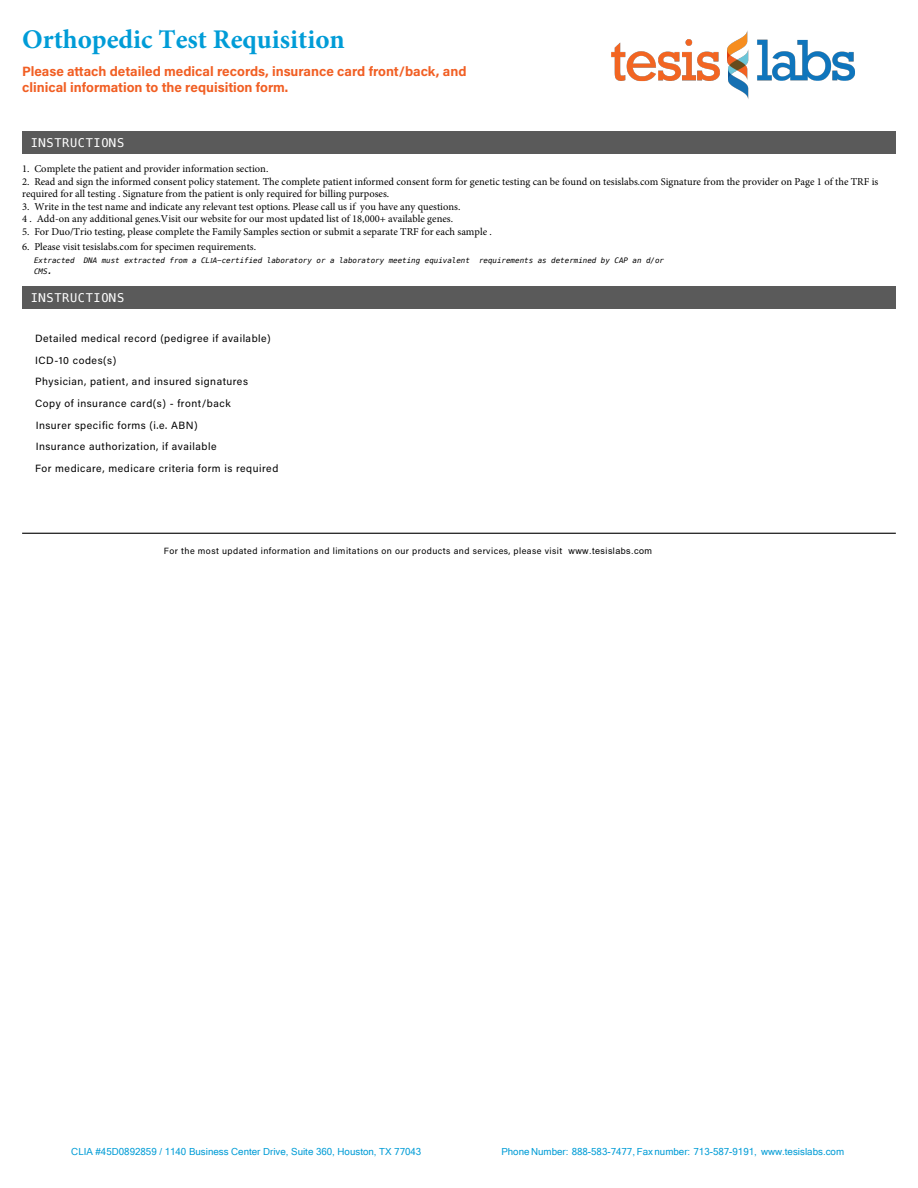
<style>
.page{position:relative;width:918px;height:1188px;background:#fff}
.page>*{position:absolute;margin:0;border:0;box-sizing:border-box;transform-origin:0 0}
.t1{font:700 27px "Minion Pro";color:#009cd7}
.t2{font:700 13.5px/15.3px "Acumin Pro";color:#f15f24}
.t3{font:12px "Menlo";letter-spacing:.05em;color:#fff}
.t4{font:10.5px/12.3px "Minion Pro";color:#000}
.t5{font:10.5px/21.3px "Acumin Pro";letter-spacing:.05em;color:#000}
.t6{font:9.75px "Microsoft Sans Serif";color:#009cd6}
.t7{font:9px "Acumin Pro";letter-spacing:.05em;color:#000}
.t8{font:italic 7.5px/11.2px "Menlo";color:#000}
.s1{font-family:"Kohinoor Bangla";font-weight:300}
.s2{font-family:"Minion Pro"}
.s3{font-family:"Arial"}
</style>
<div class="page">
<div style="left:22px;top:131px;width:874px;height:23px;background:#5a5a5a"></div>
<div style="left:22px;top:286px;width:874px;height:23px;background:#5a5a5a"></div>
<hr style="left:22px;top:533px;width:874px;height:1px;background:#000">
<img style="left:611px;top:30px;width:244px;height:69px">
<h1 class="t1" style="left:22px;top:20px;width:324px">Orthopedic Test Requisition</h1>
<p class="t2" style="left:22px;top:63px;width:446px">Please attach detailed medical records, insurance card front/back, and clinical information to the requisition form.</p>
<p class="t3" style="left:31px;top:135px;width:95px">INSTRUCTIONS</p>
<p class="t4" style="left:22px;top:162px;width:248px">1. Complete the patient and provider information section.</p>
<p class="t4" style="left:22px;top:175px;width:858px">2. Read and sign the informed consent policy statement. The complete patient informed consent form for genetic testing can be found on tesislabs<span class="s1">.</span>com Signature from the provider on Page 1 of the TRF is required for all testing . Signature from the patient is only required for billing purposes.</p>
<p class="t4" style="left:22px;top:200px;width:440px">3. Write in the test name and indicate any relevant test options. Please call us if you have any questions.<br>4 . Add-on any additional genes.Visit our website for our most updated list of 18,000+ available genes.</p>
<p class="t4" style="left:22px;top:225px;width:471px">5. For Duo/Trio testing, please complete the Family Samples section or submit a separate TRF for each sample .</p>
<p class="t4" style="left:22px;top:241px;width:236px">6. Please visit tesislabs.com for specimen requirements.</p>
<p class="t8" style="left:34px;top:255px;width:632px">Extracted DNA must extracted from a CL<span class="s2">I</span>A-certified laboratory or a laboratory meeting equivalent requirements as determined by CAP an d/or<br>CMS.</p>
<p class="t3" style="left:31px;top:290px;width:95px">INSTRUCTIONS</p>
<p class="t5" style="left:35px;top:328px;width:237px">Detailed medical record (pedigree if available)</p>
<p class="t5" style="left:35px;top:349px;width:83px">ICD-10 codes(s)</p>
<p class="t5" style="left:35px;top:371px;width:214px">Physician, patient, and insured signatures</p>
<p class="t5" style="left:35px;top:392px;width:197px">Copy of insurance card(s) - front/back</p>
<p class="t5" style="left:36px;top:414px;width:163px">Insurer specific forms (i.e. ABN)</p>
<p class="t5" style="left:35px;top:436px;width:245px">Insurance authorization, if available<br>For medicare, medicare criteria form is required</p>
<p class="t7" style="left:164px;top:545px;width:490px">For the most updated information and limitations on our products and services, please visit <span class="s3">www.tesislabs.com</span></p>
<p class="t6" style="left:71px;top:1146px;width:352px">CLIA #45D0892859 / 1140 Business Center Drive, Suite 360, Houston, TX 77043</p>
<p class="t6" style="left:501px;top:1146px;width:344px">Phone Number: 888-583-7477, Fax number: 713-587-9191, www.tesislabs.com</p>
</div>
